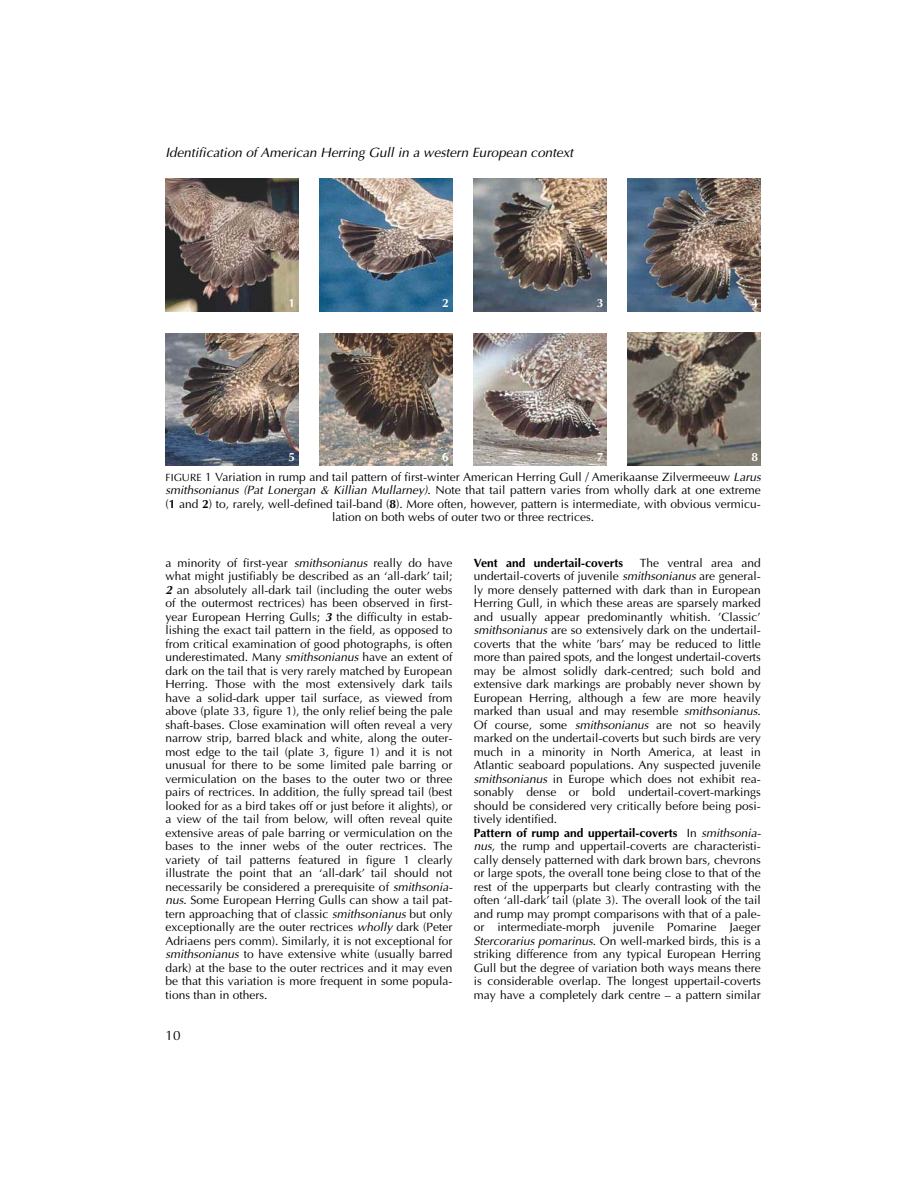
<style>
.page{position:relative;width:918px;height:1188px;background:#fff}
.page>*{position:absolute;margin:0;border:0;box-sizing:border-box;transform-origin:0 0}
.t1{font:italic 13.5px "Optima";color:#000}
.t2{font:13.5px "Optima";color:#000}
.t3{font:12px/13.5px "Optima";color:#000}
.t4{font:700 12px "Optima";color:#000}
.t5{font:700 12px "Optima";color:#fff}
.s1{font-weight:700;color:#fff}
.s2{font-size:10.5px}
.s3{font-style:italic}
.s4{font-weight:700}
.s5{font-weight:700;font-style:italic}
</style>
<div class="page">
<img style="left:166px;top:179px;width:132px;height:133px">
<img style="left:320px;top:179px;width:133px;height:133px">
<img style="left:474px;top:179px;width:133px;height:133px">
<img style="left:628px;top:179px;width:133px;height:133px">
<img style="left:166px;top:333px;width:132px;height:133px">
<img style="left:320px;top:333px;width:133px;height:133px">
<img style="left:474px;top:333px;width:133px;height:133px">
<img style="left:628px;top:333px;width:133px;height:133px">
<p class="t1" style="left:166px;top:147px;width:409px">Identification of American Herring Gull in a western European context</p>
<p class="t5" style="left:289px;top:298px;width:8px">1</p>
<p class="t5" style="left:442px;top:298px;width:8px">2</p>
<p class="t5" style="left:597px;top:298px;width:8px">3</p>
<p class="t5" style="left:752px;top:298px;width:8px">4</p>
<p class="t3" style="left:166px;top:448px;width:597px;line-height:19.6px;text-indent:277px"><span class="s1">6<br></span><span class="s2">FIGURE</span> 1 Variation in rump and tail pattern of first-winter American Herring Gull / Amerikaanse Zilvermeeuw <span class="s3">Larus</span></p>
<p class="t3" style="left:166px;top:485px;width:597px;text-align:center"><span class="s3">smithsonianus (Pat Lonergan &amp; Killian Mullarney)</span>. Note that tail pattern varies from wholly dark at one extreme (<span class="s4">1</span> and <span class="s4">2</span>) to, rarely, well-defined tail-band (<span class="s4">8</span>). More often, however, pattern is intermediate, with obvious vermicu&shy;lation on both webs of outer two or three rectrices.</p>
<p class="t3" style="left:166px;top:557px;width:289px;text-align:justify">a minority of first-year <span class="s3">smithsonianus</span> really do have what might justifiably be described as an ‘all-dark’ tail; <span class="s5">2</span> an absolutely all-dark tail (including the outer webs of the outermost rectrices) has been observed in first&shy;year European Herring Gulls; <span class="s5">3</span> the difficulty in estab&shy;lishing the exact tail pattern in the field, as opposed to from critical examination of good photographs, is often underestimated. Many <span class="s3">smithsonianus</span> have an extent of dark on the tail that is very rarely matched by European Herring. Those with the most extensively dark tails have a solid-dark upper tail surface, as viewed from above (plate 33, figure 1), the only relief being the pale shaft-bases. Close examination will often reveal a very narrow strip, barred black and white, along the outer&shy;most edge to the tail (plate 3, figure 1) and it is not unusual for there to be some limited pale barring or vermiculation on the bases to the outer two or three pairs of rectrices. In addition, the fully spread tail (best looked for as a bird takes off or just before it alights), or a view of the tail from below, will often reveal quite extensive areas of pale barring or vermiculation on the bases to the inner webs of the outer rectrices. The variety of tail patterns featured in figure 1 clearly illustrate the point that an ‘all-dark’ tail should not necessarily be considered a prerequisite of <span class="s3">smithsonia&shy;nus</span>. Some European Herring Gulls can show a tail pat&shy;tern approaching that of classic <span class="s3">smithsonianus</span> but only exceptionally are the outer rectrices <span class="s3">wholly</span> dark (Peter Adriaens pers comm). Similarly, it is not exceptional for <span class="s3">smithsonianus</span> to have extensive white (usually barred dark) at the base to the outer rectrices and it may even be that this variation is more frequent in some popula&shy;tions than in others.</p>
<p class="t4" style="left:474px;top:558px;width:151px">Vent and undertail-coverts</p>
<p class="t5" style="left:597px;top:452px;width:8px">7</p>
<p class="t5" style="left:752px;top:452px;width:8px">8</p>
<p class="t5" style="left:289px;top:452px;width:8px">5</p>
<p class="t3" style="left:474px;top:557px;width:289px;text-indent:166px">The ventral area and undertail-coverts of juvenile <span class="s3">smithsonianus</span> are general&shy;ly more densely patterned with dark than in European Herring Gull, in which these areas are sparsely marked and usually appear predominantly whitish. ’Classic’ <span class="s3">smithsonianus</span> are so extensively dark on the undertail&shy;coverts that the white ’bars’ may be reduced to little more than paired spots, and the longest undertail-coverts may be almost solidly dark-centred; such bold and extensive dark markings are probably never shown by European Herring, although a few are more heavily marked than usual and may resemble <span class="s3">smithsonianus</span>.<br>Of course, some <span class="s3">smithsonianus</span> are not so heavily marked on the undertail-coverts but such birds are very much in a minority in North America, at least in Atlantic seaboard populations. Any suspected juvenile <span class="s3">smithsonianus</span> in Europe which does not exhibit rea&shy;sonably dense or bold undertail-covert-markings should be considered very critically before being posi&shy;tively identified.<br><span class="s4">Pattern of rump and uppertail-coverts</span> In <span class="s3">smithsonia&shy;nus</span>, the rump and uppertail-coverts are characteristi&shy;cally densely patterned with dark brown bars, chevrons or large spots, the overall tone being close to that of the rest of the upperparts but clearly contrasting with the often ‘all-dark’ tail (plate 3). The overall look of the tail and rump may prompt comparisons with that of a pale&shy;or intermediate-morph juvenile Pomarine Jaeger <span class="s3">Stercorarius pomarinus</span>. On well-marked birds, this is a striking difference from any typical European Herring Gull but the degree of variation both ways means there is considerable overlap. The longest uppertail-coverts may have a completely dark centre – a pattern similar</p>
<p class="t2" style="left:166px;top:1029px;width:17px">10</p>
</div>
